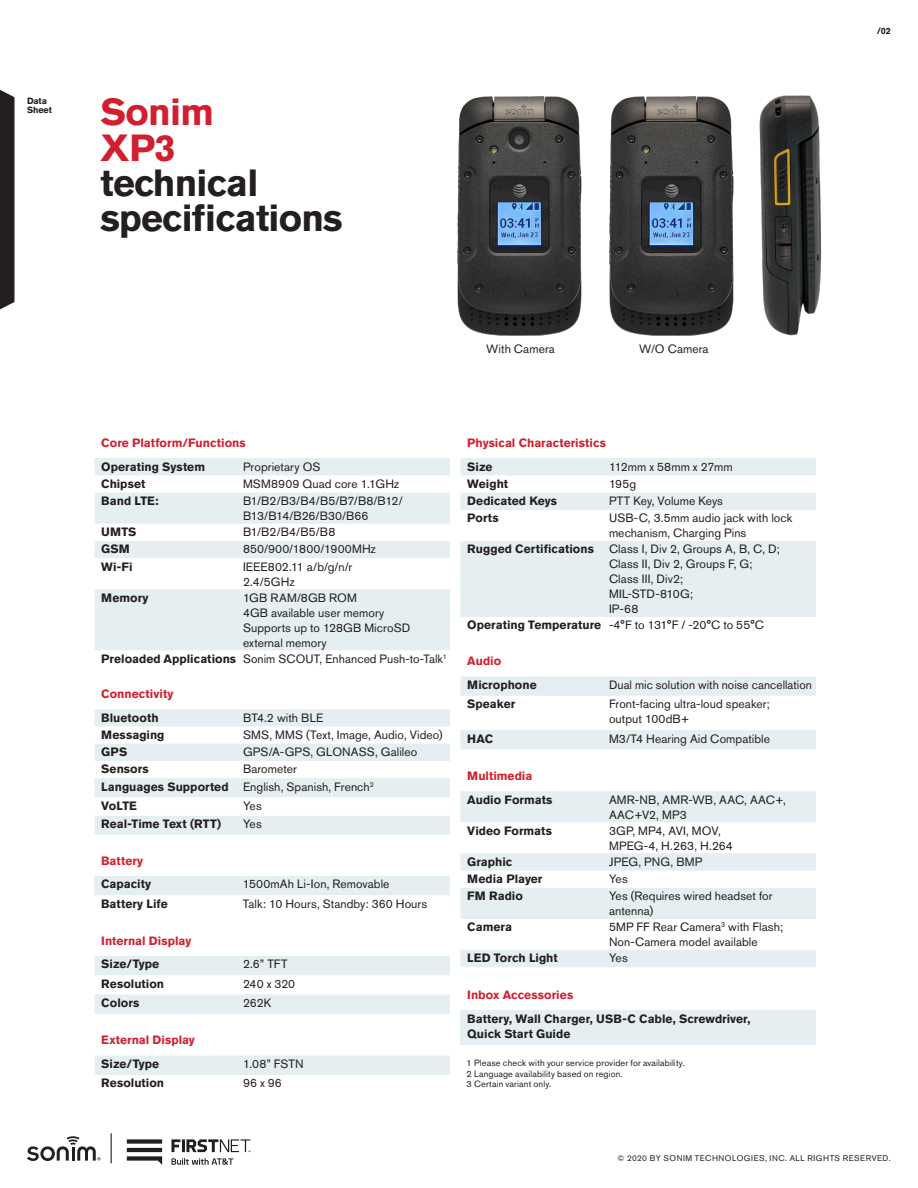
<style>
.page{position:relative;width:918px;height:1188px;background:#fff}
.page>*{position:absolute;margin:0;border:0;box-sizing:border-box;transform-origin:0 0}
.t1{font:700 37.5px "Akzidenz Grotesk Pro";letter-spacing:-.02em;color:#231f20}
.t2{font:700 37.5px "Akzidenz Grotesk Pro";letter-spacing:-.02em;color:#d21f2f}
.Table{font:12px/15px "Akzidenz Grotesk Pro";letter-spacing:.005em;color:#231f20}
.Table_Bold{font:700 12px "Akzidenz Grotesk Pro";color:#231f20}
.Table_Bold-2{font:700 12px "Akzidenz Grotesk Pro";color:#d21f2f}
.Body{font:12px "Akzidenz Grotesk Pro";letter-spacing:.01em;color:#231f20}
.Caption_6_7{font:9px "Akzidenz Grotesk Pro";letter-spacing:.015em;color:#231f20}
.t3{font:700 9px/9px "Akzidenz Grotesk Pro";letter-spacing:-.01em;color:#231f20}
.t4{font:8.25px "Akzidenz Grotesk Pro";letter-spacing:.06em;color:#231f20}
</style>
<div class="page">
<svg style="left:0;top:90px;width:15px;height:219px;background:#302d2e"></svg>
<svg style="left:27px;top:1136px;width:73px;height:25px"></svg>
<hr style="left:111px;top:1133px;width:1px;height:30px;background:#231f20">
<svg style="left:127px;top:1139px;width:123px;height:26px"></svg>
<img style="left:759px;top:95px;width:63px;height:241px">
<img style="left:609px;top:96px;width:125px;height:240px">
<svg style="left:94px;top:458px;width:356px;height:192px;fill:#e5eef0"></svg>
<svg style="left:460px;top:458px;width:356px;height:159px;fill:#e5eef0"></svg>
<svg style="left:460px;top:791px;width:356px;height:176px;fill:#e5eef0"></svg>
<svg style="left:94px;top:709px;width:356px;height:126px;fill:#e5eef0"></svg>
<div style="left:94px;top:876px;width:356px;height:19px;background:#e5eef0"></div>
<svg style="left:94px;top:956px;width:356px;height:58px"></svg>
<div style="left:94px;top:1056px;width:356px;height:19px;background:#e5eef0"></div>
<svg style="left:460px;top:676px;width:356px;height:73px"></svg>
<div style="left:460px;top:1010px;width:356px;height:35px;background:#e5eef0"></div>
<img style="left:457px;top:96px;width:125px;height:240px">
<p class="t3" style="left:27px;top:96px;width:26px">Data<br>Sheet</p>
<p class="t2" style="left:100px;top:88px;width:115px">Sonim</p>
<p class="t2" style="left:100px;top:123px;width:77px">XP3</p>
<p class="t1" style="left:100px;top:158px;width:159px">technical</p>
<p class="t1" style="left:100px;top:194px;width:244px">specifications</p>
<p class="t3" style="left:877px;top:26px;width:16px">/02</p>
<p class="Body" style="left:486px;top:341px;width:70px">With Camera</p>
<p class="Body" style="left:639px;top:341px;width:71px">W/O Camera</p>
<p class="Table_Bold-2" style="left:101px;top:435px;width:146px">Core Platform/Functions</p>
<p class="Table_Bold" style="left:101px;top:459px;width:105px">Operating System</p>
<p class="Table" style="left:243px;top:459px;width:79px">Proprietary OS</p>
<p class="Table_Bold" style="left:101px;top:476px;width:46px">Chipset</p>
<p class="Table" style="left:243px;top:476px;width:158px">MSM8909 Quad core 1.1GHz</p>
<p class="Table_Bold" style="left:101px;top:493px;width:59px">Band LTE:</p>
<p class="Table" style="left:243px;top:493px;width:161px">B1/B2/B3/B4/B5/B7/B8/B12/</p>
<p class="Table" style="left:243px;top:508px;width:127px">B13/B14/B26/B30/B66</p>
<p class="Table_Bold" style="left:101px;top:524px;width:37px">UMTS</p>
<p class="Table" style="left:243px;top:524px;width:94px">B1/B2/B4/B5/B8</p>
<p class="Table_Bold" style="left:101px;top:541px;width:30px">GSM</p>
<p class="Table" style="left:243px;top:542px;width:134px">850/900/1800/1900MHz</p>
<p class="Table_Bold" style="left:101px;top:559px;width:33px">Wi-Fi</p>
<p class="Table" style="left:243px;top:559px;width:111px">IEEE802.11 a/b/g/n/r</p>
<p class="Table" style="left:243px;top:574px;width:53px">2.4/5GHz</p>
<p class="Table_Bold" style="left:101px;top:590px;width:49px">Memory</p>
<p class="Table" style="left:243px;top:590px;width:116px">1GB RAM/8GB ROM</p>
<p class="Table" style="left:243px;top:605px;width:143px">4GB available user memory</p>
<p class="Table" style="left:243px;top:620px;width:169px">Supports up to 128GB MicroSD external memory</p>
<p class="Table_Bold" style="left:101px;top:651px;width:137px">Preloaded Applications</p>
<p class="Table" style="left:243px;top:651px;width:205px">Sonim SCOUT, Enhanced Push-to-Talk<sup>1</sup></p>
<p class="Table_Bold-2" style="left:101px;top:686px;width:74px">Connectivity</p>
<p class="Table_Bold" style="left:101px;top:710px;width:59px">Bluetooth</p>
<p class="Table" style="left:243px;top:710px;width:82px">BT4.2 with BLE</p>
<p class="Table_Bold" style="left:101px;top:727px;width:65px">Messaging</p>
<p class="Table" style="left:243px;top:727px;width:201px">SMS, MMS (Text, Image, Audio, Video)</p>
<p class="Table_Bold" style="left:101px;top:744px;width:28px">GPS</p>
<p class="Table" style="left:243px;top:744px;width:176px">GPS/A-GPS, GLONASS, Galileo</p>
<p class="Table_Bold" style="left:101px;top:762px;width:49px">Sensors</p>
<p class="Table" style="left:243px;top:762px;width:55px">Barometer</p>
<p class="Table_Bold" style="left:101px;top:779px;width:129px">Languages Supported</p>
<p class="Table" style="left:243px;top:779px;width:132px">English, Spanish, French<sup>2</sup></p>
<p class="Table_Bold" style="left:101px;top:798px;width:37px">VoLTE</p>
<p class="Table" style="left:243px;top:798px;width:20px">Yes</p>
<p class="Table_Bold" style="left:101px;top:816px;width:122px">Real-Time Text (RTT)</p>
<p class="Table" style="left:243px;top:817px;width:20px">Yes</p>
<p class="Table_Bold-2" style="left:101px;top:853px;width:44px">Battery</p>
<p class="Table_Bold" style="left:101px;top:876px;width:52px">Capacity</p>
<p class="Table" style="left:243px;top:877px;width:148px">1500mAh Li-Ion, Removable</p>
<p class="Table_Bold" style="left:101px;top:896px;width:68px">Battery Life</p>
<p class="Table" style="left:243px;top:896px;width:186px">Talk: 10 Hours, Standby: 360 Hours</p>
<p class="Table_Bold-2" style="left:101px;top:933px;width:92px">Internal Display</p>
<p class="Table_Bold" style="left:101px;top:956px;width:59px">Size/Type</p>
<p class="Table" style="left:243px;top:957px;width:46px">2.6” TFT</p>
<p class="Table_Bold" style="left:101px;top:976px;width:64px">Resolution</p>
<p class="Table" style="left:243px;top:976px;width:54px">240 x 320</p>
<p class="Table_Bold" style="left:101px;top:995px;width:40px">Colors</p>
<p class="Table" style="left:243px;top:995px;width:30px">262K</p>
<p class="Table_Bold-2" style="left:101px;top:1032px;width:95px">External Display</p>
<p class="Table_Bold" style="left:101px;top:1056px;width:59px">Size/Type</p>
<p class="Table" style="left:243px;top:1056px;width:62px">1.08” FSTN</p>
<p class="Table_Bold" style="left:101px;top:1075px;width:64px">Resolution</p>
<p class="Table" style="left:243px;top:1076px;width:40px">96 x 96</p>
<p class="Table_Bold-2" style="left:467px;top:435px;width:140px">Physical Characteristics</p>
<p class="Table_Bold" style="left:467px;top:459px;width:27px">Size</p>
<p class="Table" style="left:609px;top:459px;width:125px">112mm x 58mm x 27mm</p>
<p class="Table_Bold" style="left:467px;top:476px;width:42px">Weight</p>
<p class="Table" style="left:609px;top:476px;width:29px">195g</p>
<p class="Table_Bold" style="left:467px;top:493px;width:91px">Dedicated Keys</p>
<p class="Table" style="left:609px;top:493px;width:116px">PTT Key, Volume Keys</p>
<p class="Table_Bold" style="left:467px;top:510px;width:33px">Ports</p>
<p class="Table" style="left:609px;top:511px;width:185px">USB-C, 3.5mm audio jack with lock mechanism, Charging Pins</p>
<p class="Table_Bold" style="left:467px;top:541px;width:128px">Rugged Certifications</p>
<p class="Table" style="left:609px;top:542px;width:172px">Class I, Div 2, Groups A, B, C, D;</p>
<p class="Table" style="left:609px;top:557px;width:145px">Class II, Div 2, Groups F, G;</p>
<p class="Table" style="left:609px;top:572px;width:76px">Class III, Div2;</p>
<p class="Table" style="left:609px;top:587px;width:86px">MIL-STD-810G;</p>
<p class="Table" style="left:609px;top:602px;width:31px">IP-68</p>
<p class="Table_Bold" style="left:467px;top:618px;width:136px">Operating Temperature</p>
<p class="Table" style="left:609px;top:618px;width:157px">-4°F to 131°F / -20°C to 55°C</p>
<p class="Table_Bold-2" style="left:467px;top:653px;width:35px">Audio</p>
<p class="Table_Bold" style="left:467px;top:677px;width:71px">Microphone</p>
<p class="Table" style="left:609px;top:677px;width:205px">Dual mic solution with noise cancellation</p>
<p class="Table_Bold" style="left:467px;top:696px;width:50px">Speaker</p>
<p class="Table" style="left:609px;top:697px;width:162px">Front-facing ultra-loud speaker; output 100dB+</p>
<p class="Table_Bold" style="left:467px;top:731px;width:27px">HAC</p>
<p class="Table" style="left:609px;top:731px;width:163px">M3/T4 Hearing Aid Compatible</p>
<p class="Table_Bold-2" style="left:467px;top:768px;width:67px">Multimedia</p>
<p class="Table_Bold" style="left:467px;top:792px;width:87px">Audio Formats</p>
<p class="Table" style="left:609px;top:792px;width:178px">AMR-NB, AMR-WB, AAC, AAC+,</p>
<p class="Table" style="left:609px;top:807px;width:79px">AAC+V2, MP3</p>
<p class="Table_Bold" style="left:467px;top:823px;width:86px">Video Formats</p>
<p class="Table" style="left:609px;top:823px;width:113px">3GP, MP4, AVI, MOV,</p>
<p class="Table" style="left:609px;top:838px;width:125px">MPEG-4, H.263, H.264</p>
<p class="Table_Bold" style="left:467px;top:854px;width:47px">Graphic</p>
<p class="Table" style="left:609px;top:854px;width:95px">JPEG, PNG, BMP</p>
<p class="Table_Bold" style="left:467px;top:871px;width:77px">Media Player</p>
<p class="Table" style="left:609px;top:871px;width:20px">Yes</p>
<p class="Table_Bold" style="left:467px;top:888px;width:57px">FM Radio</p>
<p class="Table" style="left:609px;top:889px;width:165px">Yes (Requires wired headset for antenna)</p>
<p class="Table_Bold" style="left:467px;top:919px;width:46px">Camera</p>
<p class="Table" style="left:609px;top:920px;width:175px">5MP FF Rear Camera<sup>3</sup> with Flash;<br>Non-Camera model available</p>
<p class="Table_Bold" style="left:467px;top:950px;width:92px">LED Torch Light</p>
<p class="Table" style="left:609px;top:951px;width:20px">Yes</p>
<p class="Table_Bold-2" style="left:467px;top:987px;width:108px">Inbox Accessories</p>
<p class="Table_Bold" style="left:467px;top:1011px;width:285px">Battery, Wall Charger, USB-C Cable, Screwdriver,</p>
<p class="Table_Bold" style="left:467px;top:1026px;width:105px">Quick Start Guide</p>
<p class="Caption_6_7" style="left:467px;top:1057px;width:220px">1 Please check with your service provider for availability.</p>
<p class="Caption_6_7" style="left:467px;top:1068px;width:158px">2 Language availability based on region.</p>
<p class="Caption_6_7" style="left:467px;top:1078px;width:86px">3 Certain variant only.</p>
<p class="t4" style="left:618px;top:1153px;width:275px">© 2020 BY SONIM TECHNOLOGIES, INC. ALL RIGHTS RESERVED.</p>
</div>
